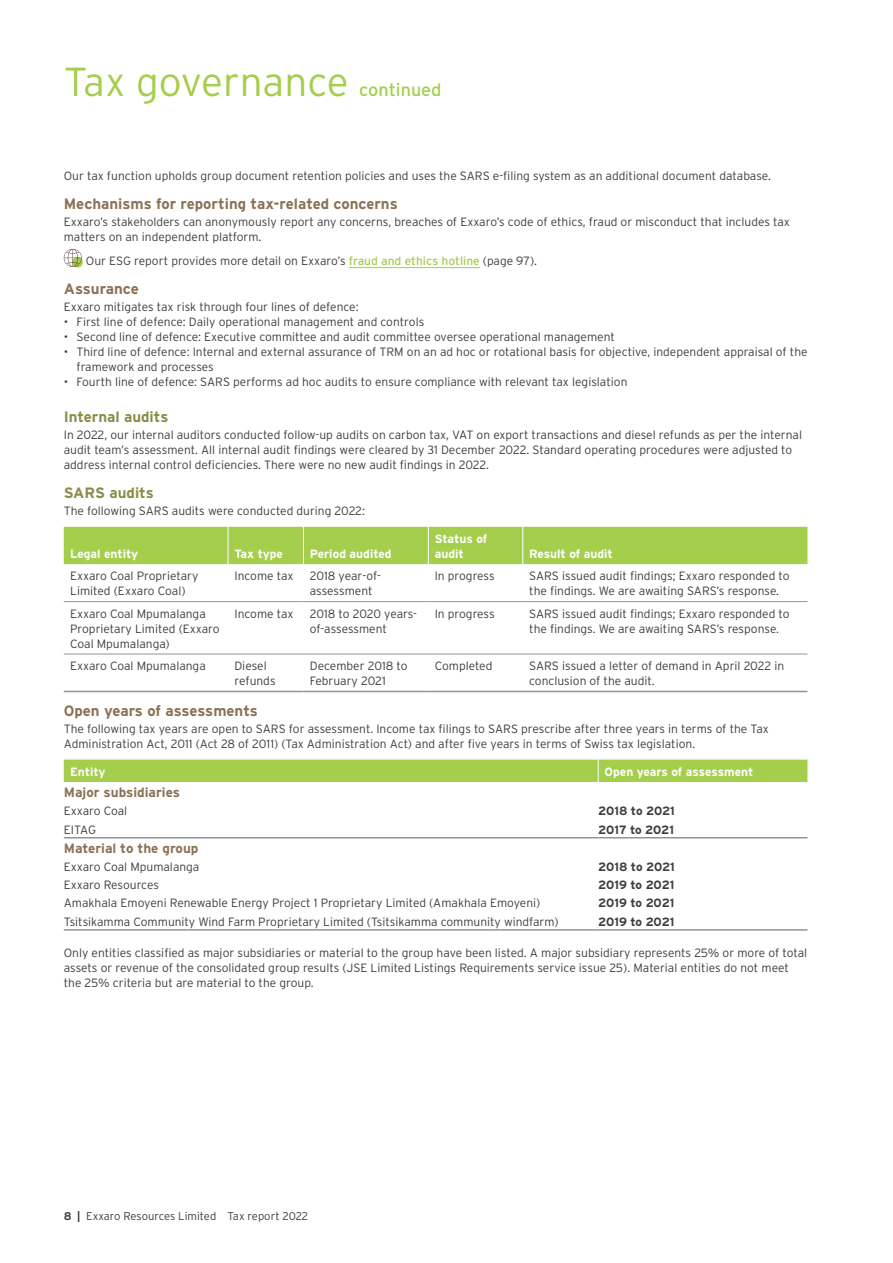
<style>
.page{position:relative;width:893px;height:1263px;background:#fff}
.page>*{position:absolute;margin:0;border:0;box-sizing:border-box;transform-origin:0 0}
.t1{font:300 40.5px "Interstate";color:#a4ce4c}
.t2{font:18px "Interstate";color:#a4ce4c}
.t3{font:700 15px "Interstate";color:#8b7255}
.t4{font:700 15px "Interstate";color:#8a8d49}
.t5{font:700 13.5px "Interstate";color:#8b7255}
.t6{font:300 12px/15px "Interstate";color:#3e3e3f}
.t7{font:700 12px/15px "Interstate";color:#fff}
.t8{font:700 12px "Interstate";letter-spacing:-.02em;color:#3e3e3f}
.t9{font:300 11.25px "Interstate";color:#3e3e3f}
.s1{font-weight:400;color:#a4ce4c}
.s2{font-weight:700}
</style>
<div class="page">
<hr style="left:349px;top:267px;width:131px;height:1px;background:#a4ce4c">
<svg style="left:64px;top:249px;width:18px;height:18px"></svg>
<div style="left:64px;top:527px;width:743px;height:37px;background:#a4ce4c"></div>
<hr style="left:228px;top:527px;width:1px;height:37px;background:#fff">
<hr style="left:303px;top:527px;width:1px;height:37px;background:#fff">
<hr style="left:428px;top:527px;width:1px;height:37px;background:#fff">
<hr style="left:522px;top:527px;width:1px;height:37px;background:#fff">
<hr style="left:64px;top:601px;width:164px;height:1px;background:#939598">
<hr style="left:228px;top:601px;width:75px;height:1px;background:#939598">
<hr style="left:303px;top:601px;width:125px;height:1px;background:#939598">
<hr style="left:428px;top:601px;width:95px;height:1px;background:#939598">
<hr style="left:523px;top:601px;width:284px;height:1px;background:#939598">
<hr style="left:64px;top:654px;width:164px;height:1px;background:#939598">
<hr style="left:228px;top:654px;width:75px;height:1px;background:#939598">
<hr style="left:303px;top:654px;width:125px;height:1px;background:#939598">
<hr style="left:428px;top:654px;width:95px;height:1px;background:#939598">
<hr style="left:523px;top:654px;width:284px;height:1px;background:#939598">
<hr style="left:64px;top:691px;width:164px;height:1px;background:#939598">
<hr style="left:228px;top:691px;width:75px;height:1px;background:#939598">
<hr style="left:303px;top:691px;width:125px;height:1px;background:#939598">
<hr style="left:428px;top:691px;width:95px;height:1px;background:#939598">
<hr style="left:523px;top:691px;width:284px;height:1px;background:#939598">
<div style="left:64px;top:760px;width:743px;height:22px;background:#a4ce4c"></div>
<hr style="left:64px;top:837px;width:534px;height:1px;background:#939598">
<hr style="left:598px;top:837px;width:209px;height:1px;background:#939598">
<hr style="left:64px;top:929px;width:534px;height:2px;background:#939598">
<hr style="left:598px;top:929px;width:209px;height:2px;background:#939598">
<h1 class="t1" style="left:64px;top:59px;width:286px">Tax governance</h1>
<h2 class="t2" style="left:359px;top:80px;width:84px">continued</h2>
<p class="t6" style="left:64px;top:168px;width:709px">Our tax function upholds group document retention policies and uses the SARS e-filing system as an additional document database.</p>
<p class="t3" style="left:64px;top:195px;width:335px">Mechanisms for reporting tax-related concerns</p>
<p class="t6" style="left:64px;top:214px;width:728px">Exxaro’s stakeholders can anonymously report any concerns, breaches of Exxaro’s code of ethics, fraud or misconduct that includes tax matters on an independent platform.</p>
<p class="t6" style="left:86px;top:253px;width:453px">Our ESG report provides more detail on Exxaro’s <span class="s1">fraud and ethics hotline</span> (page 97).</p>
<p class="t3" style="left:64px;top:280px;width:77px">Assurance</p>
<p class="t6" style="left:64px;top:299px;width:296px">Exxaro mitigates tax risk through four lines of defence:</p>
<p class="t6" style="left:64px;top:314px;width:362px">• First line of defence: Daily operational management and controls</p>
<p class="t6" style="left:64px;top:329px;width:553px">• Second line of defence: Executive committee and audit committee oversee operational management</p>
<p class="t6" style="left:77px;top:344px;width:733px;text-indent:-13px">• Third line of defence: Internal and external assurance of TRM on an ad hoc or rotational basis for objective, independent appraisal of the framework and processes</p>
<p class="t6" style="left:64px;top:374px;width:565px">• Fourth line of defence: SARS performs ad hoc audits to ensure compliance with relevant tax legislation</p>
<p class="t4" style="left:64px;top:408px;width:106px">Internal audits</p>
<p class="t6" style="left:64px;top:427px;width:740px">In 2022, our internal auditors conducted follow-up audits on carbon tax, VAT on export transactions and diesel refunds as per the internal audit team’s assessment. All internal audit findings were cleared by 31 December 2022. Standard operating procedures were adjusted to address internal control deficiencies. There were no new audit findings in 2022.</p>
<p class="t4" style="left:64px;top:484px;width:92px">SARS audits</p>
<p class="t6" style="left:64px;top:503px;width:303px">The following SARS audits were conducted during 2022:</p>
<p class="t7" style="left:70px;top:546px;width:70px">Legal entity</p>
<p class="t7" style="left:234px;top:546px;width:50px">Tax type</p>
<p class="t7" style="left:310px;top:546px;width:83px">Period audited</p>
<p class="t7" style="left:435px;top:531px;width:54px">Status of audit</p>
<p class="t7" style="left:529px;top:546px;width:85px">Result of audit</p>
<p class="t6" style="left:70px;top:568px;width:130px">Exxaro Coal Proprietary<br>Limited (Exxaro Coal)</p>
<p class="t6" style="left:234px;top:568px;width:61px">Income tax</p>
<p class="t6" style="left:310px;top:568px;width:73px">2018 year-of&shy;assessment</p>
<p class="t6" style="left:435px;top:568px;width:62px">In progress</p>
<p class="t6" style="left:529px;top:568px;width:262px">SARS issued audit findings; Exxaro responded to the findings. We are awaiting SARS’s response.</p>
<p class="t6" style="left:70px;top:606px;width:151px">Exxaro Coal Mpumalanga<br>Proprietary Limited (Exxaro<br>Coal Mpumalanga)</p>
<p class="t6" style="left:234px;top:606px;width:61px">Income tax</p>
<p class="t6" style="left:310px;top:606px;width:109px">2018 to 2020 years&shy;of-assessment</p>
<p class="t6" style="left:435px;top:606px;width:62px">In progress</p>
<p class="t6" style="left:529px;top:606px;width:262px">SARS issued audit findings; Exxaro responded to the findings. We are awaiting SARS’s response.</p>
<p class="t6" style="left:70px;top:658px;width:137px">Exxaro Coal Mpumalanga</p>
<p class="t6" style="left:234px;top:658px;width:43px">Diesel refunds</p>
<p class="t6" style="left:310px;top:658px;width:99px">December 2018 to<br>February 2021</p>
<p class="t6" style="left:435px;top:658px;width:59px">Completed</p>
<p class="t6" style="left:529px;top:658px;width:256px">SARS issued a letter of demand in April 2022 in conclusion of the audit.</p>
<p class="t3" style="left:64px;top:702px;width:196px">Open years of assessments</p>
<p class="t6" style="left:64px;top:721px;width:707px">The following tax years are open to SARS for assessment. Income tax filings to SARS prescribe after three years in terms of the Tax<br>Administration Act, 2011 (Act 28 of 2011) (Tax Administration Act) and after five years in terms of Swiss tax legislation.</p>
<p class="t7" style="left:70px;top:764px;width:37px">Entity</p>
<p class="t7" style="left:605px;top:764px;width:150px">Open years of assessment</p>
<p class="t5" style="left:64px;top:785px;width:118px">Major subsidiaries</p>
<p class="t6" style="left:64px;top:803px;width:65px">Exxaro Coal</p>
<p class="t8" style="left:598px;top:804px;width:78px">2018 to 2021</p>
<p class="t6" style="left:64px;top:822px;width:34px">EITAG</p>
<p class="t8" style="left:598px;top:822px;width:77px">2017 to 2021</p>
<p class="t5" style="left:64px;top:841px;width:136px">Material to the group</p>
<p class="t6" style="left:64px;top:859px;width:137px">Exxaro Coal Mpumalanga</p>
<p class="t8" style="left:598px;top:860px;width:78px">2018 to 2021</p>
<p class="t6" style="left:64px;top:877px;width:97px">Exxaro Resources</p>
<p class="t8" style="left:598px;top:878px;width:78px">2019 to 2021</p>
<p class="t6" style="left:64px;top:896px;width:478px">Amakhala Emoyeni Renewable Energy Project 1 Proprietary Limited (Amakhala Emoyeni)</p>
<p class="t8" style="left:598px;top:896px;width:78px">2019 to 2021</p>
<p class="t6" style="left:64px;top:914px;width:496px">Tsitsikamma Community Wind Farm Proprietary Limited (Tsitsikamma community windfarm)</p>
<p class="t8" style="left:598px;top:915px;width:78px">2019 to 2021</p>
<p class="t6" style="left:64px;top:945px;width:745px">Only entities classified as major subsidiaries or material to the group have been listed. A major subsidiary represents 25% or more of total assets or revenue of the consolidated group results (JSE Limited Listings Requirements service issue 25). Material entities do not meet the 25% criteria but are material to the group.</p>
<p class="t9" style="left:64px;top:1210px;width:246px"><span class="s2">8 |</span> Exxaro Resources Limited Tax report 2022</p>
</div>
